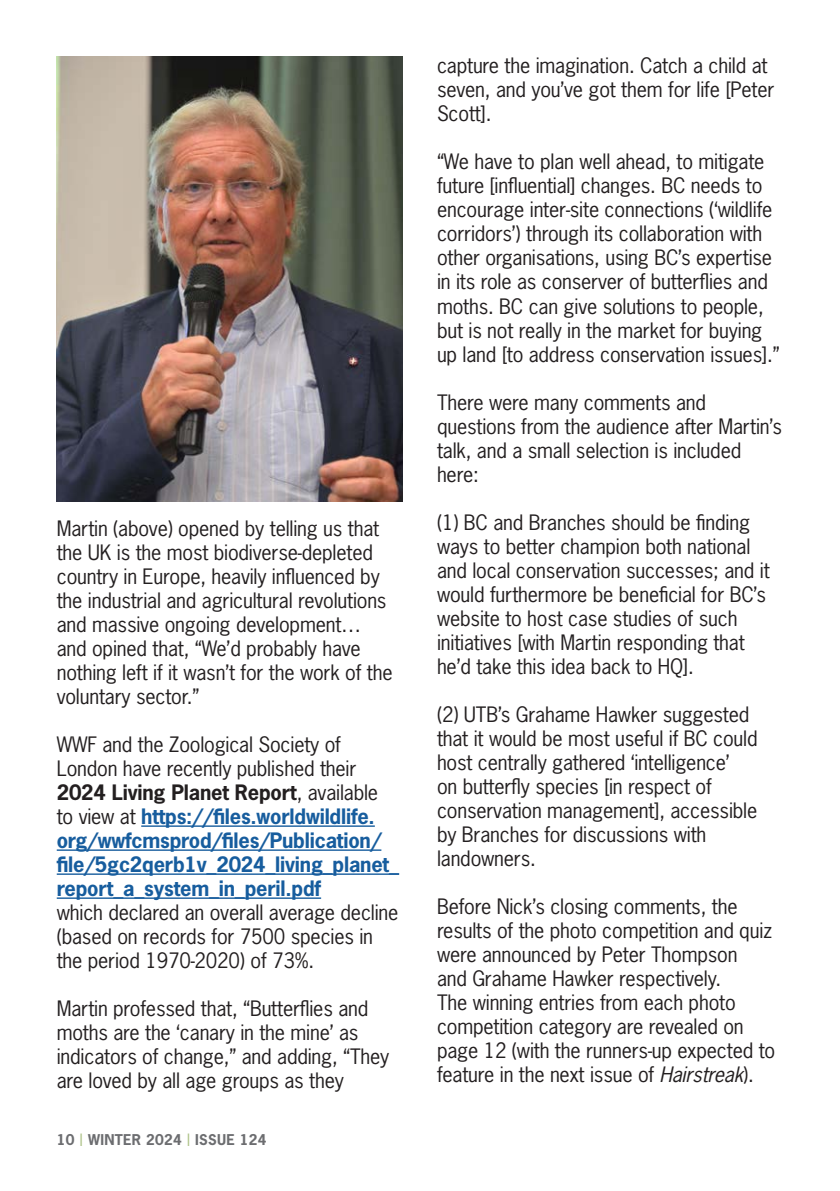
<style>
.page{position:relative;width:840px;height:1191px;background:#fff}
.page>*{position:absolute;margin:0;border:0;box-sizing:border-box;transform-origin:0 0}
.Body_Copy_Bold{font:20px/24px "News Gothic";letter-spacing:-.01em;color:#231f20}
.Body_Copy_Bold-2{font:700 20px/24px "News Gothic";letter-spacing:-.01em;color:#175d9e}
.t1{font:700 14px "News Gothic";letter-spacing:.02em;color:#6c6d70}
.s1{font-weight:400;color:#231f20}
.s2{color:#231f20}
.s3{font-weight:400;font-size:16px;color:#adc287}
.s4{font-style:italic}
</style>
<div class="page">
<hr style="left:141px;top:825px;width:233px;height:2px;background:#175d9e">
<hr style="left:57px;top:849px;width:324px;height:2px;background:#175d9e">
<hr style="left:57px;top:873px;width:342px;height:2px;background:#175d9e">
<hr style="left:57px;top:897px;width:264px;height:2px;background:#175d9e">
<img style="left:57px;top:57px;width:346px;height:444px">
<p class="Body_Copy_Bold" style="left:57px;top:516px;width:337px">Martin (above) opened by telling us that the UK is the most biodiverse-depleted country in Europe, heavily influenced by the industrial and agricultural revolutions and massive ongoing development… and opined that, “We’d probably have nothing left if it wasn’t for the work of the voluntary sector.”</p>
<p class="Body_Copy_Bold-2" style="left:57px;top:732px;width:343px"><span class="s1">WWF and the Zoological Society of London have recently published their </span><span class="s2">2024 Living Planet Report</span><span class="s1">, available to view at</span> https://files.worldwildlife. org/wwfcmsprod/files/Publication/ file/5gc2qerb1v_2024_living_planet_ report_a_system_in_peril.pdf</p>
<p class="Body_Copy_Bold" style="left:57px;top:900px;width:343px">which declared an overall average decline (based on records for 7500 species in the period 1970-2020) of 73%.</p>
<p class="Body_Copy_Bold" style="left:57px;top:996px;width:334px">Martin professed that, “Butterflies and moths are the ‘canary in the mine’ as indicators of change,” and adding, “They are loved by all age groups as they</p>
<p class="t1" style="left:57px;top:1130px;width:211px">10 <span class="s3">|</span> WINTER 2024 <span class="s3">|</span> ISSUE 124</p>
<p class="Body_Copy_Bold" style="left:437px;top:53px;width:338px">capture the imagination. Catch a child at seven, and you’ve got them for life [Peter<br>Scott].</p>
<p class="Body_Copy_Bold" style="left:437px;top:149px;width:344px">“We have to plan well ahead, to mitigate future [influential] changes. BC needs to encourage inter-site connections (‘wildlife corridors’) through its collaboration with other organisations, using BC’s expertise in its role as conserver of butterflies and moths. BC can give solutions to people, but is not really in the market for buying up land [to address conservation issues].”</p>
<p class="Body_Copy_Bold" style="left:437px;top:389px;width:346px">There were many comments and questions from the audience after Martin’s talk, and a small selection is included here:</p>
<p class="Body_Copy_Bold" style="left:437px;top:509px;width:334px">(1) BC and Branches should be finding ways to better champion both national and local conservation successes; and it would furthermore be beneficial for BC’s website to host case studies of such initiatives [with Martin responding that he’d take this idea back to HQ].</p>
<p class="Body_Copy_Bold" style="left:437px;top:701px;width:322px">(2) UTB’s Grahame Hawker suggested that it would be most useful if BC could host centrally gathered ‘intelligence’<br>on butterfly species [in respect of conservation management], accessible by Branches for discussions with landowners.</p>
<p class="Body_Copy_Bold" style="left:437px;top:893px;width:339px">Before Nick’s closing comments, the results of the photo competition and quiz were announced by Peter Thompson<br>and Grahame Hawker respectively.<br>The winning entries from each photo competition category are revealed on page 12 (with the runners-up expected to feature in the next issue of <span class="s4">Hairstreak</span>).</p>
</div>
